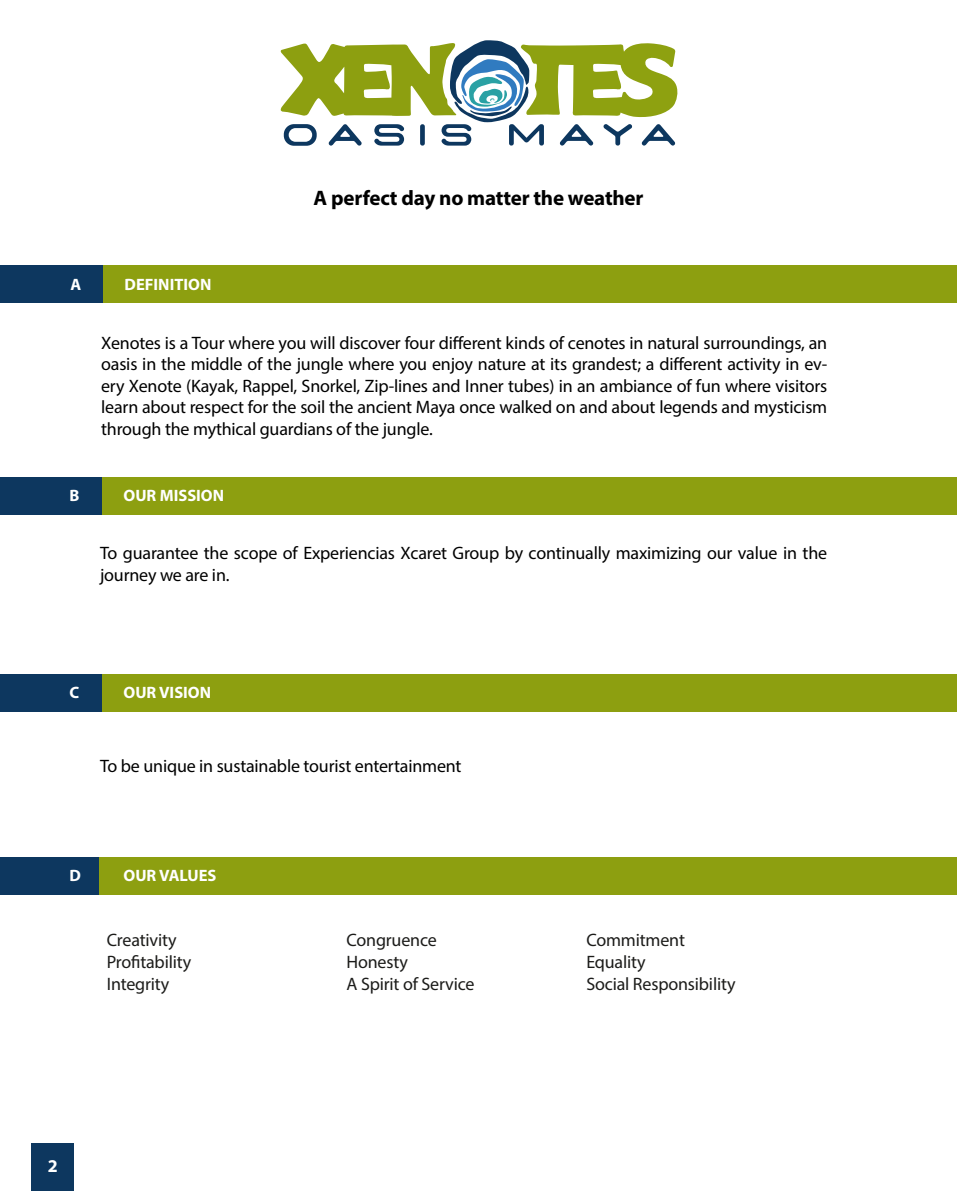
<style>
.page{position:relative;width:957px;height:1191px;background:#fff}
.page>*{position:absolute;margin:0;border:0;box-sizing:border-box;transform-origin:0 0}
.t1{font:700 21px "Myriad Pro";letter-spacing:-.01em;color:#000}
.t2{font:18px/21.6px "Myriad Pro";letter-spacing:-.01em;color:#000;text-align:justify}
.t3{font:18px "Myriad Pro";letter-spacing:-.01em;color:#1c1c1a}
.t4{font:700 18px "Myriad Pro";color:#fff}
.t5{font:700 16.5px "Myriad Pro";color:#fff}
</style>
<div class="page">
<svg style="left:280px;top:40px;width:398px;height:106px"></svg>
<div style="left:32px;top:1143px;width:42px;height:48px;background:#0d375f"></div>
<div style="left:0;top:265px;width:114px;height:37px;background:#0d375f"></div>
<div style="left:103px;top:265px;width:854px;height:37px;background:#8d9f10"></div>
<div style="left:0;top:478px;width:113px;height:37px;background:#0d375f"></div>
<div style="left:102px;top:478px;width:855px;height:37px;background:#8d9f10"></div>
<div style="left:0;top:674px;width:113px;height:37px;background:#0d375f"></div>
<div style="left:102px;top:674px;width:855px;height:37px;background:#8d9f10"></div>
<div style="left:0;top:857px;width:111px;height:37px;background:#0d375f"></div>
<div style="left:100px;top:857px;width:857px;height:37px;background:#8d9f10"></div>
<p class="t5" style="left:71px;top:273px;width:12px">A</p>
<p class="t5" style="left:125px;top:273px;width:88px">DEFINITION</p>
<p class="t1" style="left:313px;top:184px;width:331px">A perfect day no matter the weather</p>
<p class="t2" style="left:101px;top:331px;width:727px">Xenotes is a Tour where you will discover four different kinds of cenotes in natural surroundings, an oasis in the middle of the jungle where you enjoy nature at its grandest; a different activity in ev&shy;ery Xenote (Kayak, Rappel, Snorkel, Zip-lines and Inner tubes) in an ambiance of fun where visitors learn about respect for the soil the ancient Maya once walked on and about legends and mysticism through the mythical guardians of the jungle.</p>
<p class="t5" style="left:70px;top:485px;width:11px">B</p>
<p class="t5" style="left:124px;top:485px;width:102px">OUR MISSION</p>
<p class="t2" style="left:100px;top:542px;width:728px">To guarantee the scope of Experiencias Xcaret Group by continually maximizing our value in the journey we are in.</p>
<p class="t5" style="left:70px;top:681px;width:11px">C</p>
<p class="t5" style="left:124px;top:681px;width:89px">OUR VISION</p>
<p class="t2" style="left:100px;top:755px;width:363px">To be unique in sustainable tourist entertainment</p>
<p class="t5" style="left:70px;top:865px;width:13px">D</p>
<p class="t5" style="left:124px;top:865px;width:94px">OUR VALUES</p>
<p class="t3" style="left:107px;top:929px;width:71px">Creativity</p>
<p class="t3" style="left:107px;top:951px;width:86px">Profitability</p>
<p class="t3" style="left:107px;top:972px;width:64px">Integrity</p>
<p class="t3" style="left:346px;top:929px;width:92px">Congruence</p>
<p class="t3" style="left:346px;top:951px;width:63px">Honesty</p>
<p class="t3" style="left:346px;top:972px;width:129px">A Spirit of Service</p>
<p class="t3" style="left:586px;top:929px;width:100px">Commitment</p>
<p class="t3" style="left:586px;top:951px;width:61px">Equality</p>
<p class="t3" style="left:586px;top:972px;width:151px">Social Responsibility</p>
<p class="t4" style="left:48px;top:1154px;width:11px">2</p>
</div>
